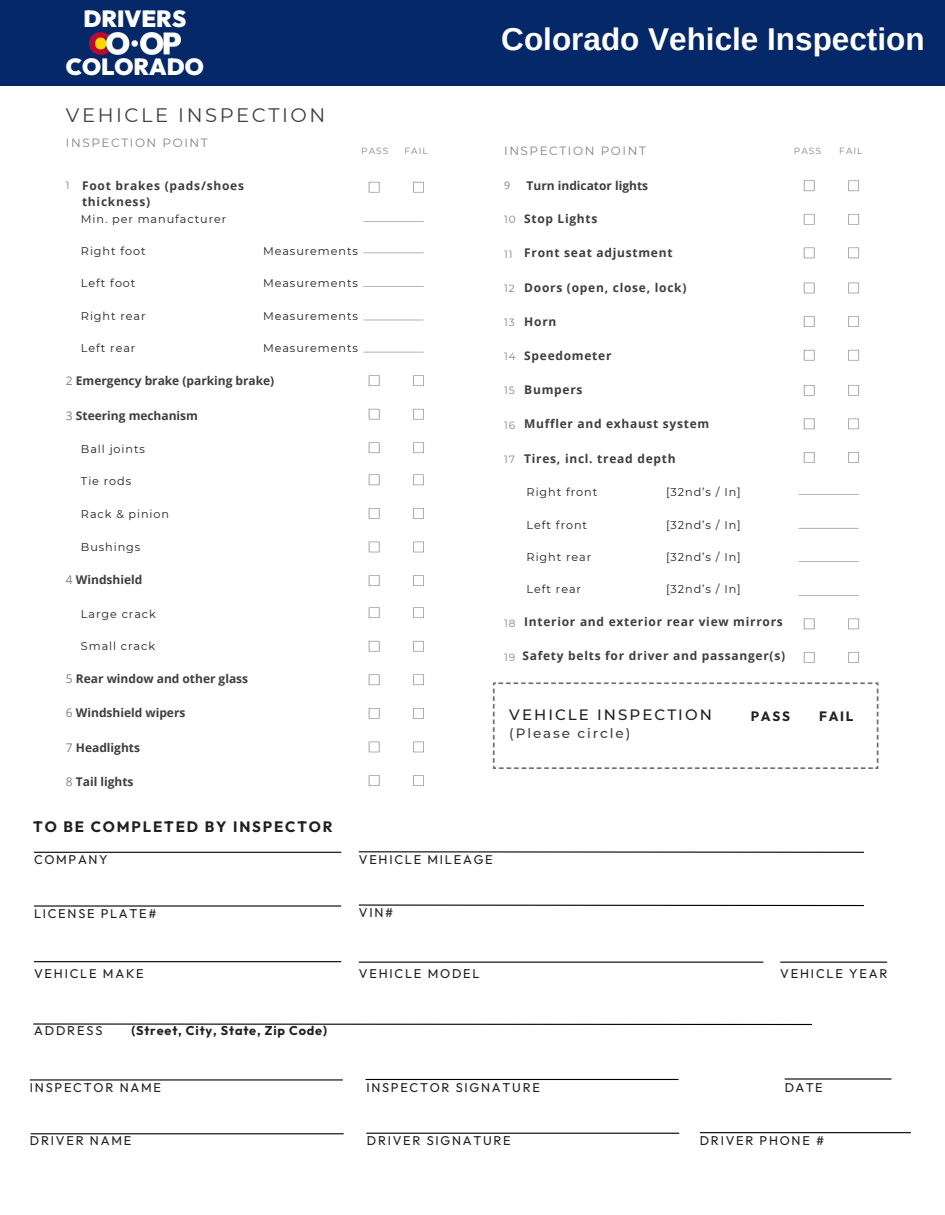
<style>
.page{position:relative;width:945px;height:1215px;background:#fff}
.page>*{position:absolute;margin:0;border:0;box-sizing:border-box;transform-origin:0 0}
.t1{font:700 31.5px "Arimo";color:#fff}
.t2{font:900 23.25px "Outfit";color:#fff}
.t3{font:19.5px "Montserrat";letter-spacing:.13em;color:#3f3e3f}
.t4{font:700 15px "Outfit";letter-spacing:.125em;color:#231f20}
.t5{font:500 15px "Montserrat";letter-spacing:.14em;color:#231f20}
.t6{font:500 13.5px "Montserrat";letter-spacing:.14em;color:#3f3e3f}
.t7{font:700 13.5px "Outfit";letter-spacing:.125em;color:#231f20}
.t8{font:12.75px "Outfit";letter-spacing:.14em;color:#231f20}
.t9{font:700 12.75px "Outfit";letter-spacing:.065em;color:#231f20}
.t10{font:700 12px/16px "Open Sans";letter-spacing:.06em;color:#3f3e3f}
.t11{font:700 12px "Open Sans";color:#3f3e3f}
.t12{font:12px "Montserrat";letter-spacing:.13em;color:#808285}
.t13{font:11.25px "Montserrat";letter-spacing:.08em;color:#231f20}
.t14{font:10.5px "Montserrat";letter-spacing:.08em;color:#808285}
.t15{font:10.5px "Open Sans";color:#808285}
.t16{font:9px "Montserrat";letter-spacing:.115em;color:#808285}
.s1{font-weight:400;color:#808285}
</style>
<div class="page">
<div style="left:0;top:0;width:945px;height:86px;background:#052869"></div>
<img style="left:363px;top:180px;width:516px;height:606px">
<img style="left:89px;top:33px;width:91px;height:22px">
<hr style="left:34px;top:852px;width:307px;height:1px;background:#000">
<svg style="left:358px;top:851px;width:507px;height:2px"></svg>
<hr style="left:34px;top:905px;width:307px;height:2px;background:#000">
<svg style="left:358px;top:904px;width:507px;height:3px"></svg>
<hr style="left:34px;top:961px;width:307px;height:1px;background:#000">
<svg style="left:33px;top:1023px;width:779px;height:3px"></svg>
<hr style="left:780px;top:962px;width:107px;height:1px;background:#000">
<hr style="left:359px;top:962px;width:404px;height:1px;background:#000">
<hr style="left:30px;top:1079px;width:313px;height:2px;background:#000">
<hr style="left:366px;top:1079px;width:312px;height:1px;background:#000">
<hr style="left:785px;top:1078px;width:107px;height:2px;background:#000">
<hr style="left:31px;top:1133px;width:313px;height:1px;background:#000">
<hr style="left:366px;top:1133px;width:313px;height:1px;background:#000">
<hr style="left:700px;top:1132px;width:211px;height:1px;background:#000">
<h6 class="t2" style="left:83px;top:4px;width:104px">DRIVERS</h6>
<h2 class="t2" style="left:66px;top:52px;width:139px">COLORADO</h2>
<h2 class="t3" style="left:66px;top:103px;width:261px">VEHICLE INSPECTION</h2>
<h2 class="t12" style="left:66px;top:135px;width:143px">INSPECTION POINT</h2>
<p class="t14" style="left:66px;top:179px;width:5px">1</p>
<p class="t10" style="left:82px;top:177px;width:164px">Foot brakes (pads/shoes thickness)</p>
<p class="t16" style="left:361px;top:146px;width:29px">PASS</p>
<p class="t16" style="left:404px;top:146px;width:25px">FAIL</p>
<p class="t13" style="left:81px;top:212px;width:147px">Min. per manufacturer</p>
<p class="t13" style="left:81px;top:244px;width:66px">Right foot</p>
<p class="t13" style="left:263px;top:244px;width:96px">Measurements</p>
<p class="t13" style="left:81px;top:276px;width:56px">Left foot</p>
<p class="t13" style="left:263px;top:276px;width:96px">Measurements</p>
<p class="t13" style="left:81px;top:309px;width:66px">Right rear</p>
<p class="t13" style="left:263px;top:309px;width:96px">Measurements</p>
<p class="t13" style="left:81px;top:341px;width:56px">Left rear</p>
<h5 class="t13" style="left:263px;top:341px;width:96px">Measurements</h5>
<p class="t11" style="left:66px;top:372px;width:210px"><span class="s1">2</span> Emergency brake (parking brake)</p>
<p class="t11" style="left:66px;top:407px;width:133px"><span class="s1">3</span> Steering mechanism</p>
<p class="t13" style="left:81px;top:442px;width:66px">Ball joints</p>
<p class="t13" style="left:81px;top:474px;width:52px">Tie rods</p>
<p class="t13" style="left:81px;top:507px;width:90px">Rack &amp; pinion</p>
<p class="t13" style="left:81px;top:540px;width:61px">Bushings</p>
<p class="t11" style="left:66px;top:571px;width:78px"><span class="s1">4</span> Windshield</p>
<p class="t13" style="left:81px;top:607px;width:76px">Large crack</p>
<p class="t13" style="left:81px;top:639px;width:76px">Small crack</p>
<p class="t11" style="left:66px;top:670px;width:184px"><span class="s1">5</span> Rear window and other glass</p>
<p class="t11" style="left:66px;top:705px;width:121px"><span class="s1">6</span> Windshield wipers</p>
<p class="t11" style="left:66px;top:739px;width:76px"><span class="s1">7</span> Headlights</p>
<p class="t11" style="left:66px;top:773px;width:69px"><span class="s1">8</span> Tail lights</p>
<h6 class="t1" style="left:501px;top:21px;width:425px">Colorado Vehicle Inspection</h6>
<h1 class="t12" style="left:504px;top:143px;width:143px">INSPECTION POINT</h1>
<p class="t16" style="left:794px;top:146px;width:29px">PASS</p>
<p class="t16" style="left:839px;top:146px;width:25px">FAIL</p>
<p class="t15" style="left:504px;top:178px;width:7px">9</p>
<p class="t11" style="left:527px;top:178px;width:123px">Turn indicator lights</p>
<p class="t10" style="left:524px;top:211px;width:75px">Stop Lights</p>
<p class="t10" style="left:524px;top:245px;width:150px">Front seat adjustment</p>
<p class="t10" style="left:524px;top:279px;width:164px">Doors (open, close, lock)</p>
<p class="t10" style="left:524px;top:313px;width:34px">Horn</p>
<p class="t10" style="left:524px;top:347px;width:89px">Speedometer</p>
<p class="t10" style="left:524px;top:382px;width:60px">Bumpers</p>
<p class="t10" style="left:524px;top:416px;width:187px">Muffler and exhaust system</p>
<p class="t10" style="left:524px;top:450px;width:153px">Tires, incl. tread depth</p>
<p class="t14" style="left:504px;top:213px;width:13px">10</p>
<p class="t14" style="left:504px;top:247px;width:10px">11</p>
<p class="t14" style="left:504px;top:282px;width:12px">12</p>
<p class="t14" style="left:504px;top:316px;width:12px">13</p>
<p class="t14" style="left:504px;top:350px;width:13px">14</p>
<p class="t14" style="left:504px;top:384px;width:12px">15</p>
<p class="t14" style="left:504px;top:418px;width:13px">16</p>
<p class="t14" style="left:504px;top:453px;width:12px">17</p>
<h4 class="t13" style="left:527px;top:485px;width:72px">Right front</h4>
<h4 class="t13" style="left:527px;top:518px;width:62px">Left front</h4>
<h4 class="t13" style="left:527px;top:550px;width:66px">Right rear</h4>
<h6 class="t13" style="left:527px;top:582px;width:56px">Left rear</h6>
<h6 class="t13" style="left:666px;top:485px;width:76px">[32nd’s / In]</h6>
<h6 class="t13" style="left:666px;top:518px;width:76px">[32nd’s / In]</h6>
<h6 class="t13" style="left:666px;top:550px;width:76px">[32nd’s / In]</h6>
<h6 class="t13" style="left:666px;top:582px;width:76px">[32nd’s / In]</h6>
<p class="t14" style="left:504px;top:616px;width:13px">18</p>
<p class="t14" style="left:504px;top:651px;width:13px">19</p>
<p class="t10" style="left:524px;top:614px;width:260px">Interior and exterior rear view mirrors</p>
<p class="t10" style="left:522px;top:647px;width:264px">Safety belts for driver and passanger(s)</p>
<h6 class="t5" style="left:509px;top:706px;width:204px">VEHICLE INSPECTION</h6>
<h6 class="t6" style="left:509px;top:725px;width:123px">(Please circle)</h6>
<p class="t7" style="left:751px;top:707px;width:41px">PASS</p>
<h6 class="t7" style="left:819px;top:707px;width:36px">FAIL</h6>
<h6 class="t4" style="left:33px;top:817px;width:301px">TO BE COMPLETED BY INSPECTOR</h6>
<p class="t8" style="left:34px;top:851px;width:75px">COMPANY</p>
<p class="t8" style="left:359px;top:851px;width:136px">VEHICLE MILEAGE</p>
<p class="t8" style="left:34px;top:905px;width:124px">LICENSE PLATE#</p>
<p class="t8" style="left:359px;top:904px;width:36px">VIN#</p>
<p class="t8" style="left:34px;top:965px;width:111px">VEHICLE MAKE</p>
<p class="t8" style="left:34px;top:1022px;width:70px">ADDRESS</p>
<h6 class="t9" style="left:131px;top:1022px;width:197px">(Street, City, State, Zip Code)</h6>
<p class="t8" style="left:359px;top:965px;width:122px">VEHICLE MODEL</p>
<p class="t8" style="left:780px;top:965px;width:109px">VEHICLE YEAR</p>
<p class="t8" style="left:30px;top:1079px;width:133px">INSPECTOR NAME</p>
<p class="t8" style="left:366px;top:1079px;width:175px">INSPECTOR SIGNATURE</p>
<p class="t8" style="left:785px;top:1079px;width:39px">DATE</p>
<h6 class="t8" style="left:30px;top:1133px;width:103px">DRIVER NAME</h6>
<h6 class="t8" style="left:367px;top:1133px;width:145px">DRIVER SIGNATURE</h6>
<h6 class="t8" style="left:700px;top:1133px;width:126px">DRIVER PHONE #</h6>
</div>
